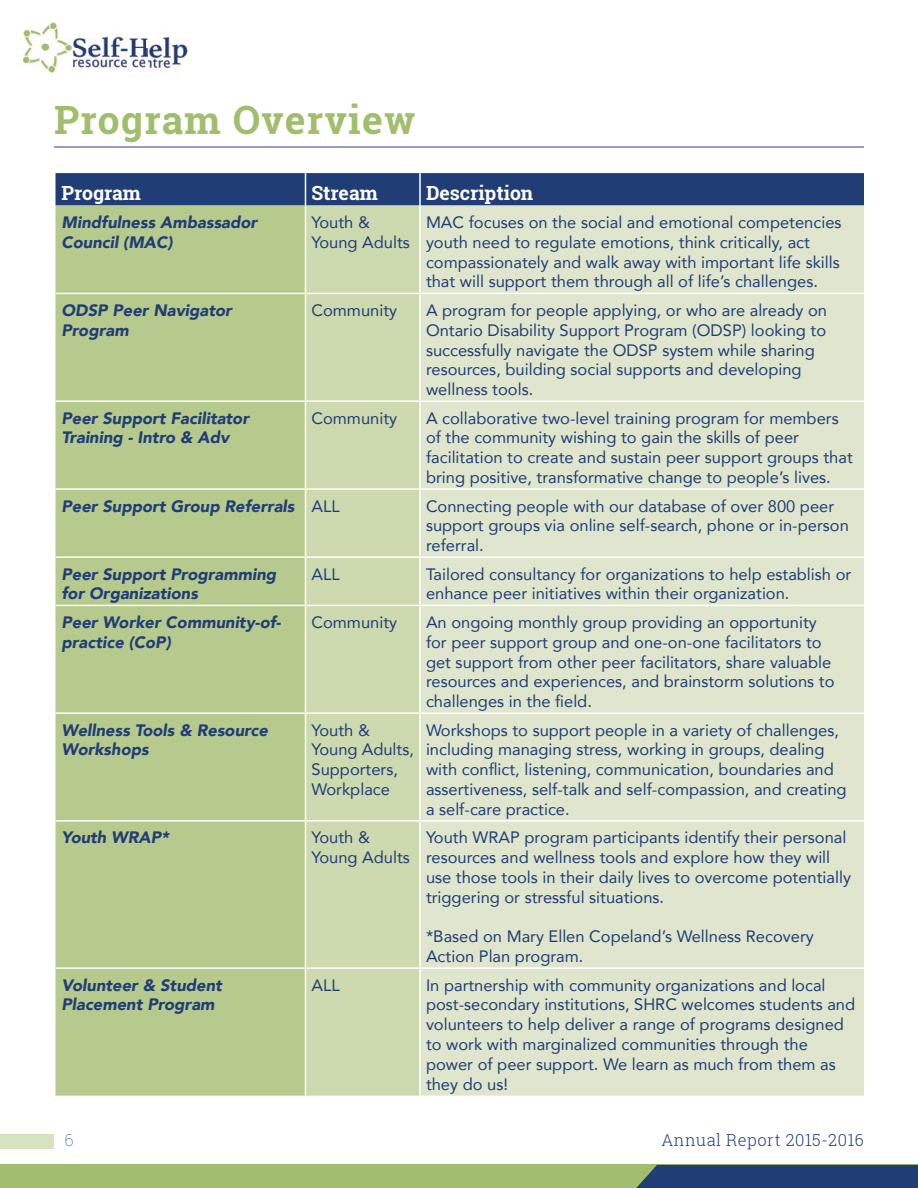
<style>
.page{position:relative;width:918px;height:1188px;background:#fff}
.page>*{position:absolute;margin:0;border:0;box-sizing:border-box;transform-origin:0 0}
.t1{font:700 39px "Roboto Slab";letter-spacing:.03em;color:#a1be6d}
.t2{font:700 19.5px "Roboto Slab";color:#fff}
.t3{font:16.5px/19.8px "Avenir";color:#203d76}
.t4{font:italic 900 16.5px/19.8px "Avenir";color:#203d76}
.t5{font:300 16.5px "Roboto Slab";letter-spacing:.03em;color:#1e3d77}
.t6{font:100 16.5px "Roboto Slab";color:#1e3d77}
.s1{font-weight:400;font-style:normal}
</style>
<div class="page">
<div style="left:0;top:1165px;width:918px;height:23px;background:#a1bd6d"></div>
<div style="left:0;top:1134px;width:53px;height:15px;background:#d6e3c0"></div>
<div style="left:636px;top:1165px;width:282px;height:23px;background:#203d76"></div>
<img style="left:22px;top:22px;width:166px;height:52px">
<div style="left:56px;top:173px;width:808px;height:33px;background:#203d76"></div>
<div style="left:56px;top:206px;width:249px;height:890px;background:#b7ca8e"></div>
<div style="left:306px;top:206px;width:113px;height:890px;background:#cdd9af"></div>
<div style="left:421px;top:206px;width:443px;height:890px;background:#dfe6cd"></div>
<hr style="left:305px;top:173px;width:1px;height:33px;background:#fff">
<hr style="left:419px;top:173px;width:2px;height:33px;background:#fff">
<hr style="left:56px;top:293px;width:250px;height:1px;background:#fff">
<hr style="left:56px;top:400px;width:250px;height:2px;background:#fff">
<hr style="left:56px;top:488px;width:250px;height:2px;background:#fff">
<hr style="left:56px;top:556px;width:250px;height:2px;background:#fff">
<hr style="left:56px;top:605px;width:250px;height:1px;background:#fff">
<hr style="left:56px;top:712px;width:250px;height:2px;background:#fff">
<hr style="left:56px;top:820px;width:250px;height:2px;background:#fff">
<hr style="left:56px;top:967px;width:250px;height:2px;background:#fff">
<hr style="left:420px;top:293px;width:444px;height:1px;background:#fff">
<hr style="left:420px;top:400px;width:444px;height:2px;background:#fff">
<hr style="left:420px;top:488px;width:444px;height:2px;background:#fff">
<hr style="left:420px;top:556px;width:444px;height:2px;background:#fff">
<hr style="left:420px;top:605px;width:444px;height:1px;background:#fff">
<hr style="left:420px;top:712px;width:444px;height:2px;background:#fff">
<hr style="left:420px;top:820px;width:444px;height:2px;background:#fff">
<hr style="left:420px;top:967px;width:444px;height:2px;background:#fff">
<hr style="left:306px;top:293px;width:114px;height:1px;background:#fff">
<hr style="left:306px;top:400px;width:114px;height:2px;background:#fff">
<hr style="left:306px;top:488px;width:114px;height:2px;background:#fff">
<hr style="left:306px;top:556px;width:114px;height:2px;background:#fff">
<hr style="left:306px;top:605px;width:114px;height:1px;background:#fff">
<hr style="left:306px;top:712px;width:114px;height:2px;background:#fff">
<hr style="left:306px;top:820px;width:114px;height:2px;background:#fff">
<hr style="left:306px;top:967px;width:114px;height:2px;background:#fff">
<hr style="left:54px;top:147px;width:810px;height:1px;background:#25408f">
<h1 class="t1" style="left:54px;top:93px;width:363px">Program Overview</h1>
<p class="t2" style="left:62px;top:179px;width:81px">Program</p>
<p class="t2" style="left:312px;top:179px;width:68px">Stream</p>
<p class="t2" style="left:426px;top:179px;width:109px">Description</p>
<p class="t4" style="left:62px;top:212px;width:197px">Mindfulness Ambassador<br>Council (MAC)</p>
<p class="t3" style="left:312px;top:212px;width:100px">Youth &amp;<br>Young Adults</p>
<p class="t3" style="left:426px;top:212px;width:417px">MAC focuses on the social and emotional competencies youth need to regulate emotions, think critically, act compassionately and walk away with important life skills that will support them through all of life’s challenges.</p>
<p class="t4" style="left:62px;top:300px;width:172px">ODSP Peer Navigator<br>Program</p>
<p class="t3" style="left:312px;top:300px;width:87px">Community</p>
<p class="t3" style="left:426px;top:300px;width:403px">A program for people applying, or who are already on Ontario Disability Support Program (ODSP) looking to successfully navigate the ODSP system while sharing resources, building social supports and developing wellness tools.</p>
<p class="t4" style="left:62px;top:408px;width:189px">Peer Support Facilitator<br>Training - Intro &amp; Adv</p>
<p class="t3" style="left:312px;top:408px;width:87px">Community</p>
<p class="t3" style="left:426px;top:408px;width:428px">A collaborative two-level training program for members of the community wishing to gain the skills of peer facilitation to create and sustain peer support groups that bring positive, transformative change to people’s lives.</p>
<p class="t4" style="left:62px;top:496px;width:280px">Peer Support Group Referrals <span class="s1">ALL</span></p>
<p class="t3" style="left:426px;top:495px;width:424px">Connecting people with our database of over 800 peer support groups via online self-search, phone or in-person referral.</p>
<p class="t4" style="left:62px;top:564px;width:216px">Peer Support Programming for Organizations</p>
<p class="t3" style="left:312px;top:564px;width:30px">ALL</p>
<p class="t3" style="left:426px;top:564px;width:427px">Tailored consultancy for organizations to help establish or enhance peer initiatives within their organization.</p>
<p class="t4" style="left:62px;top:612px;width:221px">Peer Worker Community-of&shy;practice (CoP)</p>
<p class="t3" style="left:312px;top:612px;width:87px">Community</p>
<p class="t3" style="left:426px;top:612px;width:410px">An ongoing monthly group providing an opportunity for peer support group and one-on-one facilitators to get support from other peer facilitators, share valuable resources and experiences, and brainstorm solutions to challenges in the field.</p>
<p class="t4" style="left:62px;top:720px;width:208px">Wellness Tools &amp; Resource<br>Workshops</p>
<p class="t3" style="left:312px;top:719px;width:104px">Youth &amp;<br>Young Adults,<br>Supporters,<br>Workplace</p>
<p class="t3" style="left:426px;top:719px;width:422px">Workshops to support people in a variety of challenges, including managing stress, working in groups, dealing with conflict, listening, communication, boundaries and assertiveness, self-talk and self-compassion, and creating a self-care practice.</p>
<p class="t4" style="left:62px;top:827px;width:109px">Youth WRAP*</p>
<p class="t3" style="left:312px;top:827px;width:100px">Youth &amp;<br>Young Adults</p>
<p class="t3" style="left:426px;top:827px;width:427px">Youth WRAP program participants identify their personal resources and wellness tools and explore how they will use those tools in their daily lives to overcome potentially triggering or stressful situations.</p>
<p class="t3" style="left:426px;top:926px;width:389px">*Based on Mary Ellen Copeland’s Wellness Recovery<br>Action Plan program.</p>
<p class="t4" style="left:62px;top:975px;width:162px">Volunteer &amp; Student<br>Placement Program</p>
<p class="t3" style="left:312px;top:974px;width:30px">ALL</p>
<p class="t3" style="left:426px;top:974px;width:431px">In partnership with community organizations and local post-secondary institutions, SHRC welcomes students and volunteers to help deliver a range of programs designed to work with marginalized communities through the power of peer support. We learn as much from them as they do us!</p>
<p class="t6" style="left:65px;top:1129px;width:10px">6</p>
<p class="t5" style="left:661px;top:1129px;width:204px">Annual Report 2015-2016</p>
</div>
